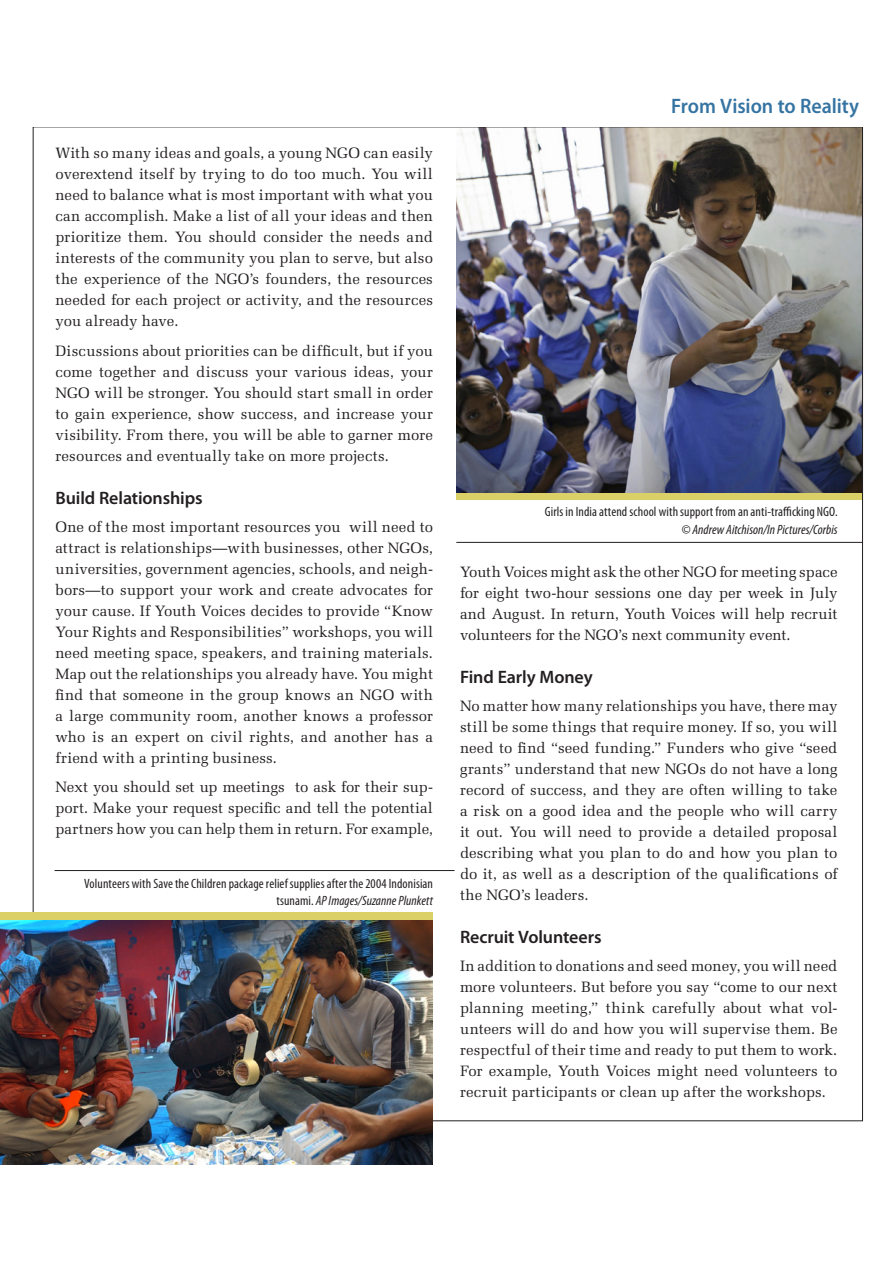
<style>
.page{position:relative;width:893px;height:1263px;background:#fff}
.page>*{position:absolute;margin:0;border:0;box-sizing:border-box;transform-origin:0 0}
.title_on_inside_page{font:600 21px "Myriad Pro";letter-spacing:-.005em;color:#3574a2;scale:.95 1}
.subhead{font:600 18px "Myriad Pro";letter-spacing:-.005em;color:#231f20}
.text{font:15px/21px "Melior LT Std";letter-spacing:.01em;color:#231f20;text-align:justify}
.caption_above_RIGHT{font:condensed 13.5px/17.2px "Myriad Pro";letter-spacing:.005em;color:#231f20;text-align:right}
.caption_below_1_of_2{font:condensed 13.5px/17.2px "Myriad Pro";letter-spacing:.01em;color:#231f20;text-align:right}
.s1{font-style:italic}
</style>
<div class="page">
<img style="left:456px;top:129px;width:405px;height:364px">
<hr style="left:456px;top:542px;width:406px;height:1px;background:#231f20">
<div style="left:456px;top:493px;width:407px;height:6px;background:#dbcf67"></div>
<img style="left:0;top:919px;width:433px;height:245px">
<hr style="left:55px;top:870px;width:400px;height:1px;background:#231f20">
<div style="left:0;top:912px;width:433px;height:7px;background:#dbcf67"></div>
<p class="text" style="left:55px;top:143px;width:379px">With so many ideas and goals, a young NGO can easily overextend itself by trying to do too much. You will need to balance what is most important with what you can accomplish. Make a list of all your ideas and then prioritize them. You should consider the needs and interests of the community you plan to serve, but also the experience of the NGO’s founders, the resources needed for each project or activity, and the resources you already have.</p>
<p class="text" style="left:55px;top:340px;width:379px">Discussions about priorities can be difficult, but if you come together and discuss your various ideas, your NGO will be stronger. You should start small in order to gain experience, show success, and increase your visibility. From there, you will be able to garner more resources and eventually take on more projects.</p>
<p class="subhead" style="left:55px;top:486px;width:149px">Build Relationships</p>
<p class="text" style="left:55px;top:516px;width:379px">One of the most important resources you will need to attract is relationships—with businesses, other NGOs, universities, government agencies, schools, and neigh&shy;bors—to support your work and create advocates for your cause. If Youth Voices decides to provide “Know Your Rights and Responsibilities” workshops, you will need meeting space, speakers, and training materials.<br>Map out the relationships you already have. You might find that someone in the group knows an NGO with a large community room, another knows a professor who is an expert on civil rights, and another has a friend with a printing business.</p>
<p class="text" style="left:55px;top:777px;width:379px">Next you should set up meetings to ask for their sup&shy;port. Make your request specific and tell the potential partners how you can help them in return. For example,</p>
<p class="caption_above_RIGHT" style="left:84px;top:875px;width:350px">Volunteers with Save the Children package relief supplies after the 2004 Indonisian tsunami. <span class="s1">AP Images/Suzanne Plunkett</span></p>
<p class="title_on_inside_page" style="left:671px;top:93px;width:200px">From Vision to Reality</p>
<p class="caption_below_1_of_2" style="left:545px;top:503px;width:294px">Girls in India attend school with support from an anti-trafficking NGO. <span class="s1">© Andrew Aitchison/In Pictures/Corbis</span></p>
<p class="text" style="left:460px;top:561px;width:379px">Youth Voices might ask the other NGO for meeting space for eight two-hour sessions one day per week in July and August. In return, Youth Voices will help recruit volunteers for the NGO’s next community event.</p>
<p class="subhead" style="left:460px;top:666px;width:134px">Find Early Money</p>
<p class="text" style="left:460px;top:695px;width:379px">No matter how many relationships you have, there may still be some things that require money. If so, you will need to find “seed funding.” Funders who give “seed grants” understand that new NGOs do not have a long record of success, and they are often willing to take a risk on a good idea and the people who will carry it out. You will need to provide a detailed proposal describing what you plan to do and how you plan to do it, as well as a description of the qualifications of the NGO’s leaders.</p>
<p class="subhead" style="left:460px;top:925px;width:143px">Recruit Volunteers</p>
<p class="text" style="left:460px;top:955px;width:379px">In addition to donations and seed money, you will need more volunteers. But before you say “come to our next planning meeting,” think carefully about what vol&shy;unteers will do and how you will supervise them. Be respectful of their time and ready to put them to work.<br>For example, Youth Voices might need volunteers to recruit participants or clean up after the workshops.</p>
</div>
